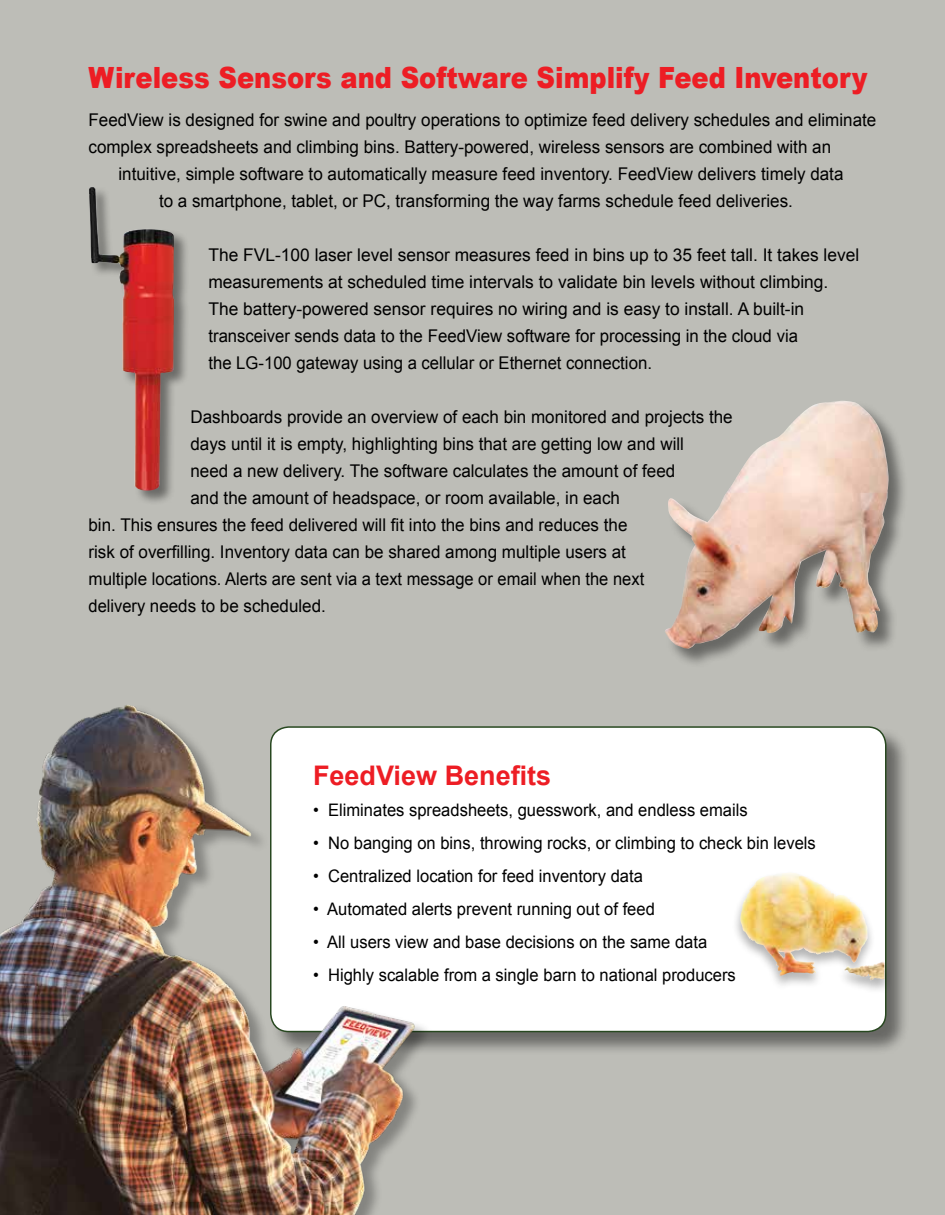
<style>
.page{position:relative;width:945px;height:1215px;background:#bdbdb7}
.page>*{position:absolute;margin:0;border:0;box-sizing:border-box;transform-origin:0 0}
.t1{font:900 29.25px "Arial";color:#ed1d24;scale:.88 1}
.t2{font:700 27px "Arial";color:#ed1d24}
.t3{font:17.55px/27px "Arial";color:#000}
.t4{font:17.55px "Arial";color:#000;scale:.94 1}
.t5{font:17.25px "Arial";color:#000;scale:.96 1}
</style>
<div class="page">
<div style="left:665px;top:401px;width:243px;height:267px;background:#000;opacity:.45"></div>
<img style="left:665px;top:401px;width:181px;height:248px">
<div style="left:271px;top:727px;width:639px;height:329px;background:#000;opacity:.45"></div>
<div style="left:271px;top:727px;width:615px;height:305px;background:#fff;border-radius:18px"></div>
<div style="left:88px;top:186px;width:102px;height:320px;background:#000;opacity:.43"></div>
<img style="left:89px;top:187px;width:85px;height:304px">
<img style="left:0;top:705px;width:576px;height:510px">
<div style="left:732px;top:870px;width:160px;height:125px;background:#000;opacity:.3"></div>
<img style="left:740px;top:873px;width:98px;height:103px">
<h1 class="t1" style="left:88px;top:57px;width:887px">Wireless Sensors and Software Simplify Feed Inventory</h1>
<p class="t3" style="left:88px;top:106px;width:789px">FeedView is designed for swine and poultry operations to optimize feed delivery schedules and eliminate</p>
<p class="t3" style="left:88px;top:133px;width:744px">complex spreadsheets and climbing bins. Battery-powered, wireless sensors are combined with an</p>
<p class="t3" style="left:118px;top:160px;width:727px">intuitive, simple software to automatically measure feed inventory. FeedView delivers timely data</p>
<p class="t3" style="left:159px;top:187px;width:635px">to a smartphone, tablet, or PC, transforming the way farms schedule feed deliveries.</p>
<p class="t3" style="left:208px;top:241px;width:652px">The FVL-100 laser level sensor measures feed in bins up to 35 feet tall. It takes level measurements at scheduled time intervals to validate bin levels without climbing.<br>The battery-powered sensor requires no wiring and is easy to install. A built-in transceiver sends data to the FeedView software for processing in the cloud via<br>the LG-100 gateway using a cellular or Ethernet connection.</p>
<p class="t3" style="left:190px;top:403px;width:544px">Dashboards provide an overview of each bin monitored and projects the</p>
<p class="t3" style="left:190px;top:430px;width:495px">days until it is empty, highlighting bins that are getting low and will</p>
<p class="t3" style="left:190px;top:457px;width:486px">need a new delivery. The software calculates the amount of feed</p>
<p class="t3" style="left:190px;top:484px;width:431px">and the amount of headspace, or room available, in each</p>
<p class="t3" style="left:88px;top:511px;width:541px">bin. This ensures the feed delivered will fit into the bins and reduces the</p>
<p class="t3" style="left:88px;top:538px;width:539px">risk of overfilling. Inventory data can be shared among multiple users at</p>
<p class="t3" style="left:88px;top:565px;width:557px">multiple locations. Alerts are sent via a text message or email when the next</p>
<p class="t4" style="left:89px;top:594px;width:254px">delivery needs to be scheduled.</p>
<h2 class="t2" style="left:313px;top:757px;width:240px">FeedView Benefits</h2>
<p class="t5" style="left:313px;top:799px;width:454px">• Eliminates spreadsheets, guesswork, and endless emails</p>
<p class="t5" style="left:313px;top:832px;width:525px">• No banging on bins, throwing rocks, or climbing to check bin levels</p>
<p class="t5" style="left:313px;top:865px;width:345px">• Centralized location for feed inventory data</p>
<p class="t5" style="left:313px;top:898px;width:358px">• Automated alerts prevent running out of feed</p>
<p class="t5" style="left:313px;top:931px;width:412px">• All users view and base decisions on the same data</p>
<p class="t5" style="left:313px;top:964px;width:442px">• Highly scalable from a single barn to national producers</p>
</div>
